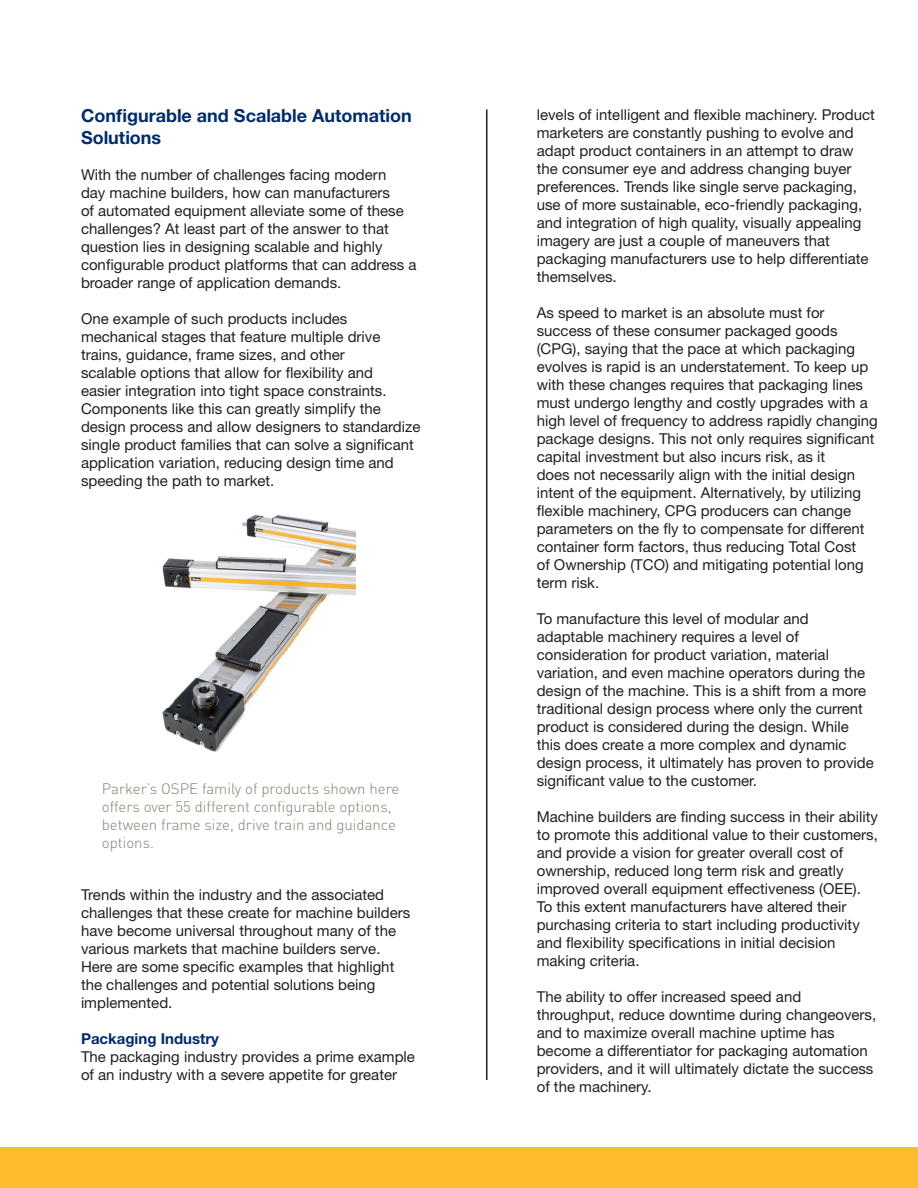
<style>
.page{position:relative;width:918px;height:1188px;background:#fff}
.page>*{position:absolute;margin:0;border:0;box-sizing:border-box;transform-origin:0 0}
.t1{font:700 18px/21.6px "Helvetica Neue LT Std";color:#002c6b}
.t2{font:15px/18px "Helvetica Neue LT Std";color:#231f20}
.t3{font:300 15px/18px "DINOT";color:#887f6f}
.t4{font:700 15px "Helvetica Neue LT Std";color:#002c6b}
</style>
<div class="page">
<div style="left:0;top:1147px;width:918px;height:41px;background:#fdbb2e"></div>
<hr style="left:486px;top:109px;width:2px;height:971px;background:#231f20">
<img style="left:162px;top:514px;width:193px;height:238px">
<p class="t1" style="left:81px;top:105px;width:332px">Configurable and Scalable Automation<br>Solutions</p>
<p class="t2" style="left:81px;top:165px;width:337px">With the number of challenges facing modern<br>day machine builders, how can manufacturers<br>of automated equipment alleviate some of these challenges? At least part of the answer to that question lies in designing scalable and highly configurable product platforms that can address a broader range of application demands.</p>
<p class="t2" style="left:81px;top:309px;width:341px">One example of such products includes mechanical stages that feature multiple drive trains, guidance, frame sizes, and other<br>scalable options that allow for flexibility and<br>easier integration into tight space constraints.<br>Components like this can greatly simplify the design process and allow designers to standardize single product families that can solve a significant application variation, reducing design time and speeding the path to market.</p>
<p class="t3" style="left:102px;top:779px;width:299px">Parker’s OSPE family of products shown here offers over 55 different configurable options, between frame size, drive train and guidance options.</p>
<p class="t2" style="left:81px;top:885px;width:331px">Trends within the industry and the associated challenges that these create for machine builders have become universal throughout many of the various markets that machine builders serve.<br>Here are some specific examples that highlight the challenges and potential solutions being implemented.</p>
<p class="t4" style="left:81px;top:1029px;width:140px">Packaging Industry</p>
<p class="t2" style="left:81px;top:1047px;width:335px">The packaging industry provides a prime example of an industry with a severe appetite for greater</p>
<p class="t2" style="left:537px;top:106px;width:340px">levels of intelligent and flexible machinery. Product marketers are constantly pushing to evolve and adapt product containers in an attempt to draw the consumer eye and address changing buyer preferences. Trends like single serve packaging, use of more sustainable, eco-friendly packaging, and integration of high quality, visually appealing imagery are just a couple of maneuvers that packaging manufacturers use to help differentiate themselves.</p>
<p class="t2" style="left:537px;top:304px;width:343px">As speed to market is an absolute must for success of these consumer packaged goods (CPG), saying that the pace at which packaging evolves is rapid is an understatement. To keep up with these changes requires that packaging lines must undergo lengthy and costly upgrades with a high level of frequency to address rapidly changing package designs. This not only requires significant capital investment but also incurs risk, as it<br>does not necessarily align with the initial design intent of the equipment. Alternatively, by utilizing flexible machinery, CPG producers can change parameters on the fly to compensate for different container form factors, thus reducing Total Cost<br>of Ownership (TCO) and mitigating potential long term risk.</p>
<p class="t2" style="left:537px;top:610px;width:339px">To manufacture this level of modular and adaptable machinery requires a level of consideration for product variation, material variation, and even machine operators during the design of the machine. This is a shift from a more traditional design process where only the current product is considered during the design. While this does create a more complex and dynamic design process, it ultimately has proven to provide significant value to the customer.</p>
<p class="t2" style="left:537px;top:808px;width:343px">Machine builders are finding success in their ability to promote this additional value to their customers, and provide a vision for greater overall cost of ownership, reduced long term risk and greatly improved overall equipment effectiveness (OEE).<br>To this extent manufacturers have altered their purchasing criteria to start including productivity and flexibility specifications in initial decision making criteria.</p>
<p class="t2" style="left:537px;top:988px;width:341px">The ability to offer increased speed and throughput, reduce downtime during changeovers, and to maximize overall machine uptime has become a differentiator for packaging automation providers, and it will ultimately dictate the success of the machinery.</p>
</div>
